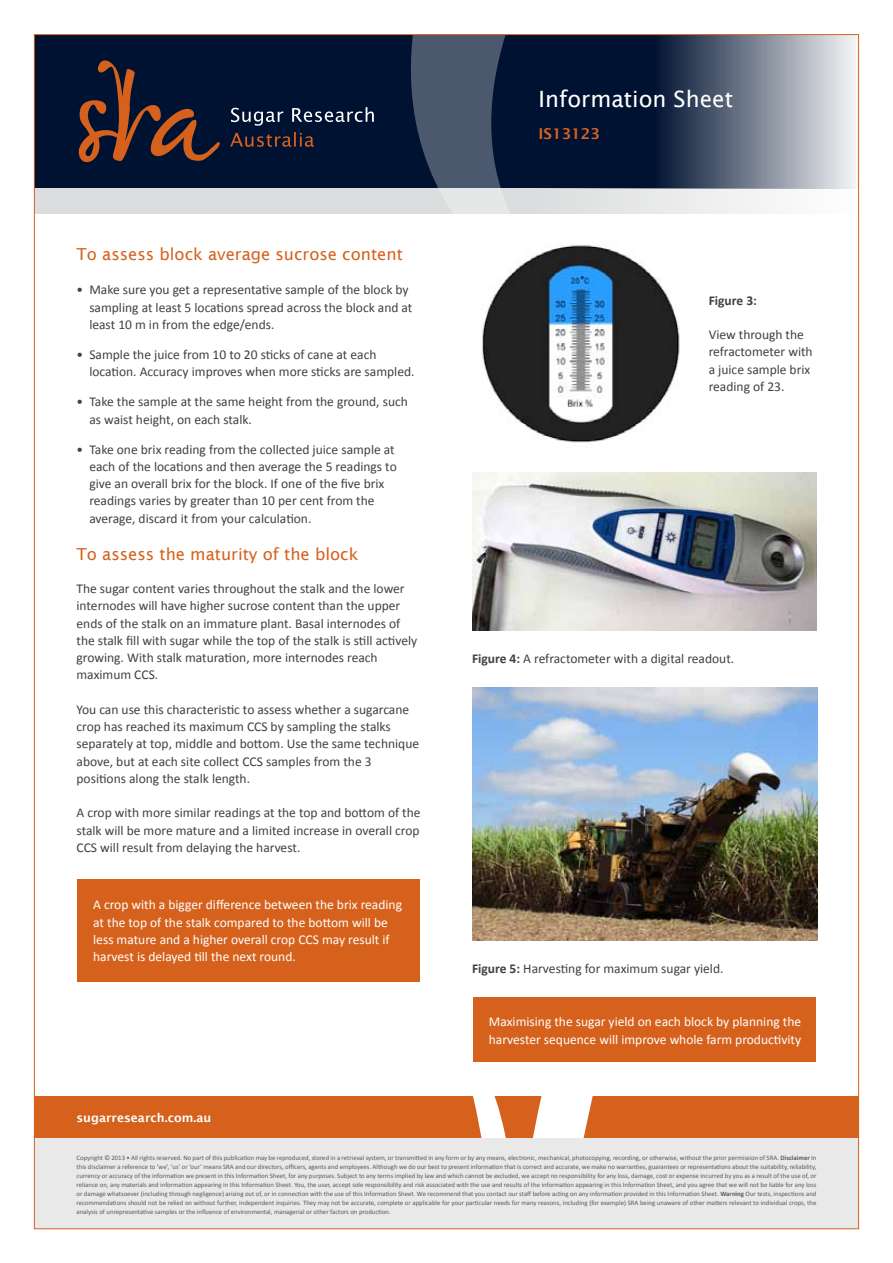
<style>
.page{position:relative;width:893px;height:1263px;background:#fff}
.page>*{position:absolute;margin:0;border:0;box-sizing:border-box;transform-origin:0 0}
.t1{font:22.5px "Lucida Sans";color:#fff}
.t2{font:16.5px "Lucida Sans";color:#d6611d}
.t3{font:600 15px "Lucida Sans";color:#d6611d}
.t4{font:13.5px/17.2px "Calibri";color:#414042}
.t5{font:13.5px/17.2px "Calibri";color:#fff}
.t6{font:700 13.5px "Calibri";color:#414042}
.t7{font:600 12px "Lucida Sans";color:#fff}
.t8{font:6.75px/9px "Calibri";color:#58595b;text-align:justify}
.s1{font-weight:700}
</style>
<div class="page">
<div style="left:34px;top:1096px;width:825px;height:43px;background:#d6611d"></div>
<svg style="left:371px;top:1096px;width:222px;height:134px"></svg>
<div style="left:34px;top:1138px;width:825px;height:91px;background:#e9e9ea"></div>
<svg style="left:36px;top:36px;width:820px;height:152px;background:#39475f"></svg>
<svg style="left:36px;top:188px;width:820px;height:26px;fill:#dcddde"></svg>
<svg style="left:409px;top:36px;width:274px;height:178px;background:#34425a"></svg>
<svg style="left:78px;top:60px;width:142px;height:102px;background:#34252c"></svg>
<svg style="left:230px;top:132px;width:84px;height:15px"></svg>
<svg style="left:231px;top:107px;width:143px;height:19px;background:#34425b"></svg>
<div style="left:77px;top:879px;width:343px;height:102px;background:#d6611d"></div>
<div style="left:473px;top:998px;width:343px;height:64px;background:#d6611d"></div>
<img style="left:472px;top:472px;width:344px;height:158px">
<img style="left:482px;top:244px;width:198px;height:199px">
<img style="left:472px;top:688px;width:345px;height:253px">
<h1 class="t1" style="left:539px;top:86px;width:196px">Information Sheet</h1>
<h2 class="t2" style="left:77px;top:245px;width:328px">To assess block average sucrose content</h2>
<h3 class="t4" style="left:89px;top:281px;width:325px;text-indent:-13px">• Make sure you get a representative sample of the block by sampling at least 5 locations spread across the block and at least 10 m in from the edge/ends.</h3>
<h3 class="t4" style="left:89px;top:346px;width:327px;text-indent:-13px">• Sample the juice from 10 to 20 sticks of cane at each location. Accuracy improves when more sticks are sampled.</h3>
<h3 class="t4" style="left:89px;top:393px;width:320px;text-indent:-13px">• Take the sample at the same height from the ground, such as waist height, on each stalk.</h3>
<p class="t4" style="left:89px;top:440px;width:309px;text-indent:-13px">• Take one brix reading from the collected juice sample at each of the locations and then average the 5 readings to give an overall brix for the block. If one of the five brix readings varies by greater than 10 per cent from the average, discard it from your calculation.</p>
<h2 class="t2" style="left:77px;top:544px;width:283px">To assess the maturity of the block</h2>
<p class="t4" style="left:77px;top:580px;width:342px">The sugar content varies throughout the stalk and the lower internodes will have higher sucrose content than the upper ends of the stalk on an immature plant. Basal internodes of the stalk fill with sugar while the top of the stalk is still actively growing. With stalk maturation, more internodes reach maximum CCS.</p>
<p class="t4" style="left:77px;top:701px;width:344px">You can use this characteristic to assess whether a sugarcane crop has reached its maximum CCS by sampling the stalks separately at top, middle and bottom. Use the same technique above, but at each site collect CCS samples from the 3 positions along the stalk length.</p>
<h3 class="t4" style="left:77px;top:804px;width:346px;text-align:justify">A crop with more similar readings at the top and bottom of the stalk will be more mature and a limited increase in overall crop CCS will result from delaying the harvest.</h3>
<h3 class="t5" style="left:93px;top:896px;width:310px">A crop with a bigger difference between the brix reading at the top of the stalk compared to the bottom will be less mature and a higher overall crop CCS may result if harvest is delayed till the next round.</h3>
<h3 class="t3" style="left:539px;top:125px;width:63px">IS13123</h3>
<h3 class="t6" style="left:709px;top:291px;width:50px">Figure 3:</h3>
<h3 class="t4" style="left:709px;top:326px;width:105px">View through the refractometer with a juice sample brix reading of 23.</h3>
<h3 class="t4" style="left:472px;top:650px;width:264px"><span class="s1">Figure 4:</span> A refractometer with a digital readout.</h3>
<h3 class="t4" style="left:472px;top:960px;width:253px"><span class="s1">Figure 5:</span> Harvesting for maximum sugar yield.</h3>
<h3 class="t5" style="left:489px;top:1013px;width:314px">Maximising the sugar yield on each block by planning the harvester sequence will improve whole farm productivity</h3>
<h3 class="t7" style="left:77px;top:1111px;width:136px">sugarresearch.com.au</h3>
<p class="t8" style="left:77px;top:1153px;width:741px">Copyright © 2013 • All rights reserved. No part of this publication may be reproduced, stored in a retrieval system, or transmitted in any form or by any means, electronic, mechanical, photocopying, recording, or otherwise, without the prior permission of SRA. <span class="s1">Disclaimer</span> In this disclaimer a reference to ‘we’, ‘us’ or ‘our’ means SRA and our directors, officers, agents and employees. Although we do our best to present information that is correct and accurate, we make no warranties, guarantees or representations about the suitability, reliability, currency or accuracy of the information we present in this Information Sheet, for any purposes. Subject to any terms implied by law and which cannot be excluded, we accept no responsibility for any loss, damage, cost or expense incurred by you as a result of the use of, or reliance on, any materials and information appearing in this Information Sheet. You, the user, accept sole responsibility and risk associated with the use and results of the information appearing in this Information Sheet, and you agree that we will not be liable for any loss or damage whatsoever (including through negligence) arising out of, or in connection with the use of this Information Sheet. We recommend that you contact our staff before acting on any information provided in this Information Sheet. <span class="s1">Warning</span> Our tests, inspections and recommendations should not be relied on without further, independent inquiries. They may not be accurate, complete or applicable for your particular needs for many reasons, including (for example) SRA being unaware of other matters relevant to individual crops, the analysis of unrepresentative samples or the influence of environmental, managerial or other factors on production.</p>
</div>
